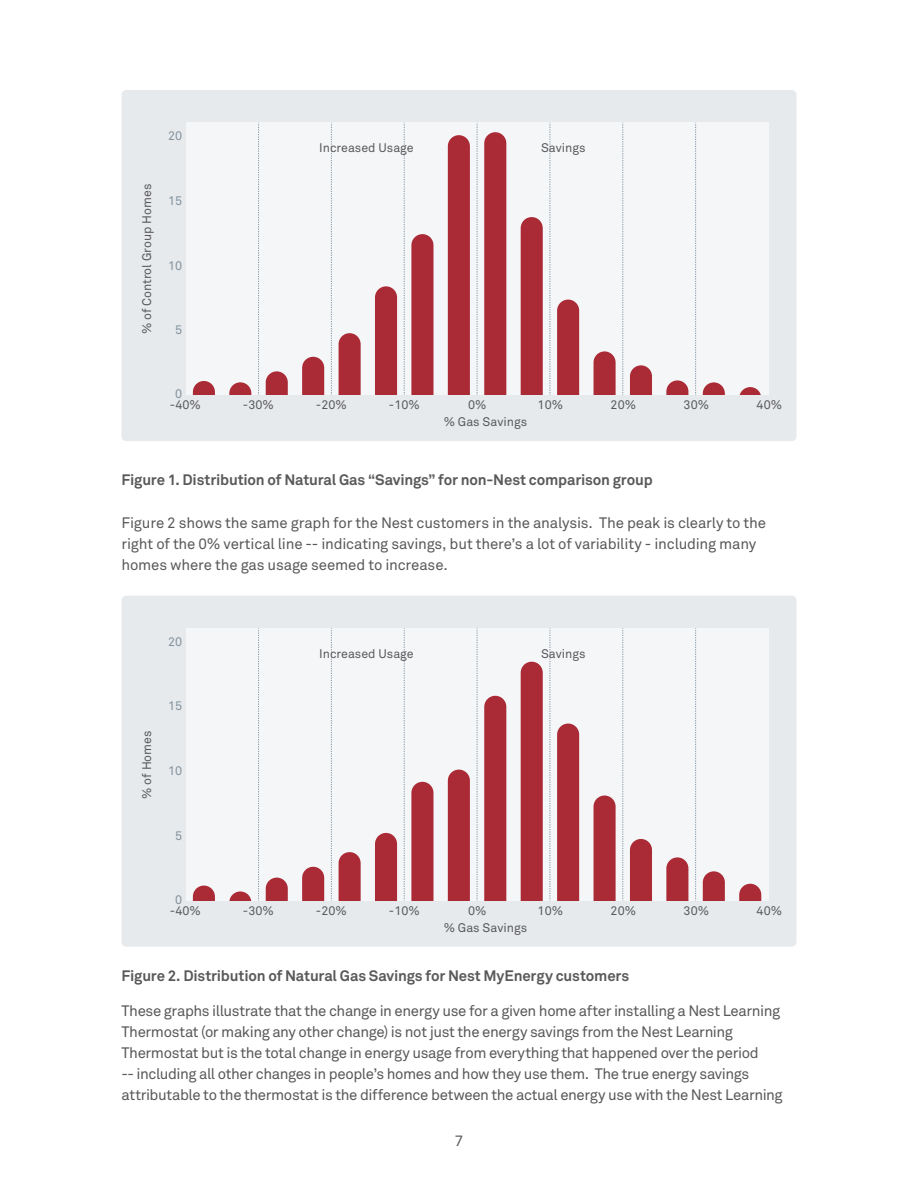
<style>
.page{position:relative;width:918px;height:1188px;background:#fff}
.page>*{position:absolute;margin:0;border:0;box-sizing:border-box;transform-origin:0 0}
.t1{font:15px/21px "Akkurat Pro";letter-spacing:-.025em;color:#59595b}
.t2{font:700 15px "Akkurat Pro";letter-spacing:-.01em;color:#59595b}
.t3{font:12.45px "Akkurat Pro";color:#59595b}
.t4{font:12.45px "Akkurat Pro";color:#82919c}
</style>
<div class="page">
<div style="left:122px;top:90px;width:674px;height:351px;background:#e7eaed;border-radius:5px"></div>
<div style="left:186px;top:123px;width:582px;height:272px;background:#f5f6f7"></div>
<svg style="left:258px;top:123px;width:1px;height:272px"></svg>
<svg style="left:331px;top:123px;width:1px;height:272px"></svg>
<svg style="left:404px;top:123px;width:1px;height:272px"></svg>
<svg style="left:477px;top:123px;width:1px;height:272px"></svg>
<svg style="left:550px;top:123px;width:1px;height:272px"></svg>
<svg style="left:622px;top:123px;width:1px;height:272px"></svg>
<svg style="left:695px;top:123px;width:1px;height:272px"></svg>
<svg style="left:193px;top:381px;width:22px;height:14px"></svg>
<svg style="left:229px;top:382px;width:22px;height:13px"></svg>
<svg style="left:266px;top:371px;width:22px;height:24px"></svg>
<svg style="left:302px;top:357px;width:22px;height:38px"></svg>
<svg style="left:339px;top:333px;width:22px;height:62px"></svg>
<div style="left:375px;top:286px;width:22px;height:109px;background:#aa2a36"></div>
<div style="left:411px;top:234px;width:22px;height:161px;background:#aa2a36"></div>
<div style="left:448px;top:135px;width:22px;height:260px;background:#aa2a36"></div>
<div style="left:484px;top:132px;width:22px;height:263px;background:#aa2a36"></div>
<div style="left:521px;top:217px;width:22px;height:178px;background:#aa2a36"></div>
<div style="left:557px;top:300px;width:22px;height:95px;background:#aa2a36"></div>
<svg style="left:594px;top:351px;width:22px;height:44px"></svg>
<svg style="left:630px;top:365px;width:22px;height:30px"></svg>
<svg style="left:666px;top:380px;width:22px;height:15px"></svg>
<svg style="left:703px;top:382px;width:22px;height:13px"></svg>
<svg style="left:739px;top:387px;width:22px;height:8px"></svg>
<div style="left:122px;top:596px;width:674px;height:351px;background:#e7eaed;border-radius:5px"></div>
<div style="left:186px;top:628px;width:582px;height:272px;background:#f5f6f7"></div>
<svg style="left:258px;top:628px;width:1px;height:273px"></svg>
<svg style="left:331px;top:628px;width:1px;height:273px"></svg>
<svg style="left:404px;top:628px;width:1px;height:273px"></svg>
<svg style="left:477px;top:628px;width:1px;height:273px"></svg>
<svg style="left:550px;top:628px;width:1px;height:271px"></svg>
<svg style="left:622px;top:628px;width:1px;height:273px"></svg>
<svg style="left:695px;top:628px;width:1px;height:273px"></svg>
<svg style="left:193px;top:886px;width:22px;height:14px"></svg>
<svg style="left:229px;top:891px;width:22px;height:9px"></svg>
<svg style="left:266px;top:878px;width:22px;height:22px"></svg>
<svg style="left:302px;top:867px;width:22px;height:33px"></svg>
<svg style="left:339px;top:852px;width:22px;height:48px"></svg>
<svg style="left:375px;top:833px;width:22px;height:67px"></svg>
<div style="left:411px;top:782px;width:22px;height:118px;background:#aa2a36"></div>
<div style="left:448px;top:770px;width:22px;height:130px;background:#aa2a36"></div>
<div style="left:484px;top:696px;width:22px;height:204px;background:#aa2a36"></div>
<div style="left:521px;top:662px;width:22px;height:238px;background:#aa2a36"></div>
<div style="left:557px;top:724px;width:22px;height:176px;background:#aa2a36"></div>
<div style="left:594px;top:796px;width:22px;height:104px;background:#aa2a36"></div>
<svg style="left:630px;top:839px;width:22px;height:61px"></svg>
<svg style="left:666px;top:857px;width:22px;height:43px"></svg>
<svg style="left:703px;top:871px;width:22px;height:29px"></svg>
<svg style="left:739px;top:884px;width:22px;height:16px"></svg>
<p class="t4" style="left:168px;top:129px;width:16px">20</p>
<p class="t3" style="left:139px;top:334px;width:152px;rotate:-90deg">% of Control Group Homes</p>
<p class="t4" style="left:168px;top:193px;width:16px">15</p>
<p class="t4" style="left:168px;top:258px;width:16px">10</p>
<p class="t4" style="left:175px;top:323px;width:9px">5</p>
<p class="t4" style="left:175px;top:387px;width:9px">0</p>
<p class="t3" style="left:170px;top:397px;width:32px">-40%</p>
<p class="t3" style="left:319px;top:140px;width:96px">Increased Usage</p>
<p class="t3" style="left:541px;top:140px;width:46px">Savings</p>
<p class="t3" style="left:243px;top:397px;width:32px">-30%</p>
<p class="t3" style="left:316px;top:397px;width:32px">-20%</p>
<p class="t3" style="left:389px;top:397px;width:32px">-10%</p>
<p class="t3" style="left:468px;top:397px;width:20px">0%</p>
<p class="t3" style="left:538px;top:397px;width:27px">10%</p>
<p class="t3" style="left:611px;top:397px;width:27px">20%</p>
<p class="t3" style="left:684px;top:397px;width:27px">30%</p>
<p class="t3" style="left:757px;top:397px;width:27px">40%</p>
<p class="t3" style="left:444px;top:415px;width:85px">% Gas Savings</p>
<p class="t2" style="left:122px;top:470px;width:533px">Figure 1. Distribution of Natural Gas “Savings” for non-Nest comparison group</p>
<p class="t1" style="left:122px;top:512px;width:646px">Figure 2 shows the same graph for the Nest customers in the analysis. The peak is clearly to the right of the 0% vertical line -- indicating savings, but there’s a lot of variability - including many homes where the gas usage seemed to increase.</p>
<p class="t4" style="left:168px;top:634px;width:16px">20</p>
<p class="t3" style="left:139px;top:799px;width:70px;rotate:-90deg">% of Homes</p>
<p class="t4" style="left:168px;top:699px;width:16px">15</p>
<p class="t4" style="left:168px;top:764px;width:16px">10</p>
<p class="t4" style="left:175px;top:828px;width:9px">5</p>
<p class="t4" style="left:175px;top:892px;width:9px">0</p>
<p class="t3" style="left:170px;top:903px;width:32px">-40%</p>
<p class="t3" style="left:319px;top:646px;width:96px">Increased Usage</p>
<p class="t3" style="left:541px;top:646px;width:46px">Savings</p>
<p class="t3" style="left:243px;top:903px;width:32px">-30%</p>
<p class="t3" style="left:316px;top:903px;width:32px">-20%</p>
<p class="t3" style="left:389px;top:903px;width:32px">-10%</p>
<p class="t3" style="left:468px;top:903px;width:20px">0%</p>
<p class="t3" style="left:538px;top:903px;width:27px">10%</p>
<p class="t3" style="left:611px;top:903px;width:27px">20%</p>
<p class="t3" style="left:684px;top:903px;width:27px">30%</p>
<p class="t3" style="left:757px;top:903px;width:27px">40%</p>
<p class="t3" style="left:444px;top:920px;width:85px">% Gas Savings</p>
<p class="t2" style="left:122px;top:967px;width:509px">Figure 2. Distribution of Natural Gas Savings for Nest MyEnergy customers</p>
<p class="t1" style="left:122px;top:1000px;width:663px">These graphs illustrate that the change in energy use for a given home after installing a Nest Learning Thermostat (or making any other change) is not just the energy savings from the Nest Learning Thermostat but is the total change in energy usage from everything that happened over the period<br>-- including all other changes in people’s homes and how they use them. The true energy savings attributable to the thermostat is the difference between the actual energy use with the Nest Learning</p>
<p class="t1" style="left:455px;top:1130px;width:10px">7</p>
</div>
